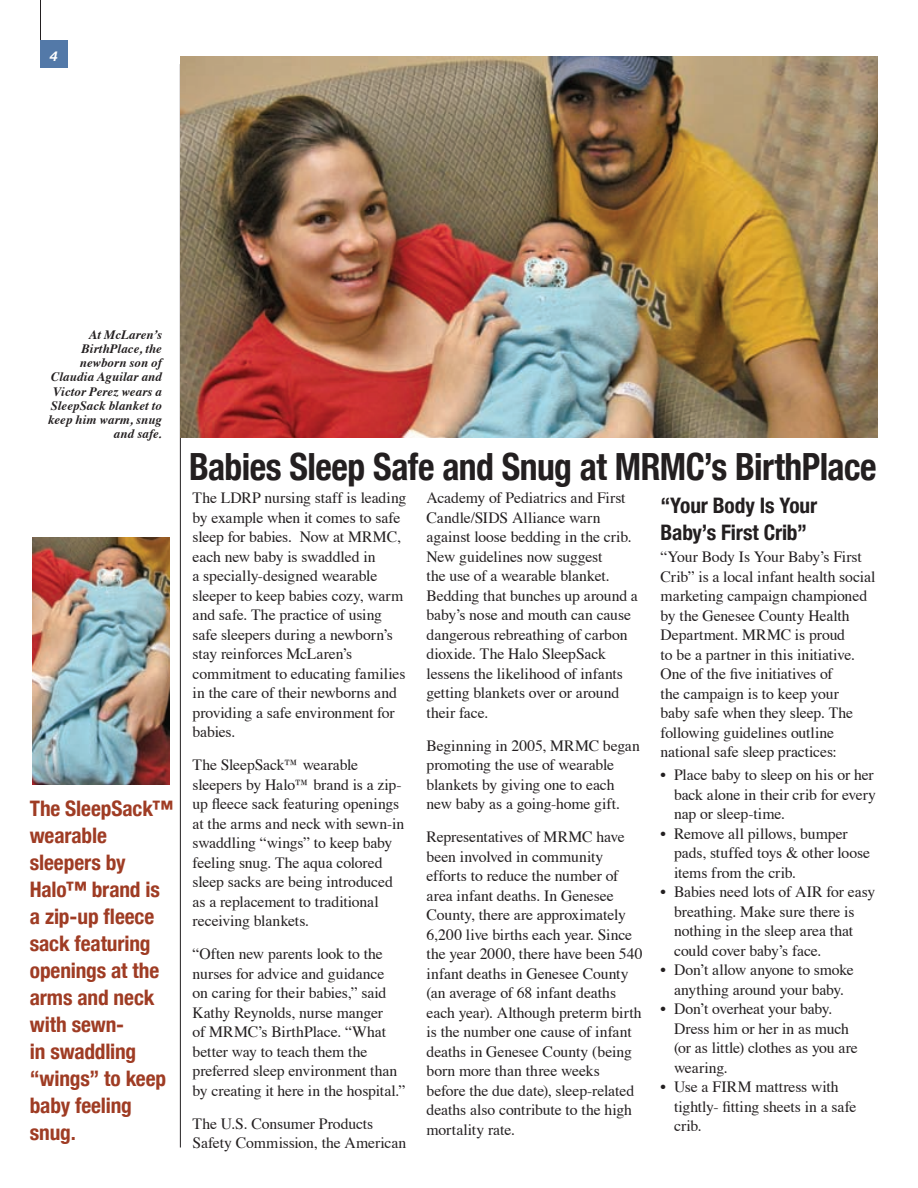
<style>
.page{position:relative;width:918px;height:1188px;background:#fff}
.page>*{position:absolute;margin:0;border:0;box-sizing:border-box;transform-origin:0 0}
.t1{font:700 condensed 37.5px "Helvetica Neue";letter-spacing:-.015em;color:#231f20;scale:.95 1}
.t2{font:700 condensed 21.3px/27px "Helvetica Neue";letter-spacing:-.005em;color:#9f3c24}
.t3{font:700 condensed 21.3px/27px "Helvetica Neue";letter-spacing:-.005em;color:#231f20}
.t4{font:15.6px/19.5px "Times";letter-spacing:-.005em;color:#231f20}
.t5{font:italic 700 12.9px/14.2px "Times";letter-spacing:.01em;color:#231f20;text-align:right}
</style>
<div class="page">
<hr style="left:40px;top:0;width:1px;height:67px;background:#231f20">
<div style="left:40px;top:40px;width:28px;height:28px;background:#5379a8"></div>
<hr style="left:180px;top:64px;width:1px;height:1084px;background:#231f20">
<img style="left:180px;top:57px;width:698px;height:381px">
<img style="left:33px;top:538px;width:136px;height:247px">
<p class="t5" style="left:48px;top:326px;width:116px">At McLaren’s<br>BirthPlace, the newborn son of<br>Claudia Aguilar and<br>Victor Perez wears a<br>SleepSack blanket to keep him warm, snug and safe.</p>
<h2 class="t2" style="left:30px;top:794px;width:145px">The SleepSack™ wearable sleepers by<br>Halo™ brand is a zip-up fleece sack featuring openings at the arms and neck with sewn-<br>in swaddling “wings” to keep baby feeling snug.</h2>
<h1 class="t1" style="left:189px;top:444px;width:725px">Babies Sleep Safe and Snug at MRMC’s BirthPlace</h1>
<p class="t4" style="left:193px;top:487px;width:215px">The LDRP nursing staff is leading by example when it comes to safe sleep for babies. Now at MRMC, each new baby is swaddled in<br>a specially-designed wearable sleeper to keep babies cozy, warm and safe. The practice of using safe sleepers during a newborn’s stay reinforces McLaren’s commitment to educating families in the care of their newborns and providing a safe environment for babies.</p>
<p class="t4" style="left:193px;top:754px;width:213px">The SleepSack™ wearable sleepers by Halo™ brand is a zip&shy;up fleece sack featuring openings at the arms and neck with sewn-in swaddling “wings” to keep baby feeling snug. The aqua colored sleep sacks are being introduced as a replacement to traditional receiving blankets.</p>
<p class="t4" style="left:193px;top:943px;width:214px">“Often new parents look to the nurses for advice and guidance<br>on caring for their babies,” said<br>Kathy Reynolds, nurse manger<br>of MRMC’s BirthPlace. “What better way to teach them the preferred sleep environment than by creating it here in the hospital.”</p>
<p class="t4" style="left:193px;top:1113px;width:215px">The U.S. Consumer Products<br>Safety Commission, the American</p>
<p class="t4" style="left:427px;top:487px;width:213px">Academy of Pediatrics and First<br>Candle/SIDS Alliance warn against loose bedding in the crib.<br>New guidelines now suggest<br>the use of a wearable blanket.<br>Bedding that bunches up around a baby’s nose and mouth can cause dangerous rebreathing of carbon dioxide. The Halo SleepSack lessens the likelihood of infants getting blankets over or around their face.</p>
<p class="t4" style="left:427px;top:735px;width:215px">Beginning in 2005, MRMC began promoting the use of wearable blankets by giving one to each new baby as a going-home gift.</p>
<p class="t4" style="left:427px;top:826px;width:217px">Representatives of MRMC have been involved in community efforts to reduce the number of area infant deaths. In Genesee<br>County, there are approximately<br>6,200 live births each year. Since the year 2000, there have been 540 infant deaths in Genesee County (an average of 68 infant deaths each year). Although preterm birth is the number one cause of infant deaths in Genesee County (being born more than three weeks before the due date), sleep-related deaths also contribute to the high mortality rate.</p>
<h2 class="t3" style="left:661px;top:491px;width:158px">“Your Body Is Your<br>Baby’s First Crib”</h2>
<p class="t4" style="left:661px;top:546px;width:217px">“Your Body Is Your Baby’s First<br>Crib” is a local infant health social marketing campaign championed by the Genesee County Health<br>Department. MRMC is proud<br>to be a partner in this initiative.<br>One of the five initiatives of<br>the campaign is to keep your<br>baby safe when they sleep. The following guidelines outline national safe sleep practices:</p>
<p class="t4" style="left:674px;top:764px;width:204px;text-indent:-14px">• Place baby to sleep on his or her back alone in their crib for every nap or sleep-time.</p>
<p class="t4" style="left:674px;top:822px;width:198px;text-indent:-14px">• Remove all pillows, bumper pads, stuffed toys &amp; other loose items from the crib.</p>
<p class="t4" style="left:674px;top:881px;width:203px;text-indent:-14px">• Babies need lots of AIR for easy breathing. Make sure there is nothing in the sleep area that could cover baby’s face.</p>
<p class="t4" style="left:661px;top:959px;width:195px;text-align:center">• Don’t allow anyone to smoke anything around your baby.</p>
<p class="t4" style="left:674px;top:998px;width:185px;text-indent:-14px">• Don’t overheat your baby.<br>Dress him or her in as much (or as little) clothes as you are wearing.</p>
<p class="t4" style="left:674px;top:1076px;width:184px;text-indent:-14px">• Use a FIRM mattress with tightly- fitting sheets in a safe crib.</p>
</div>
